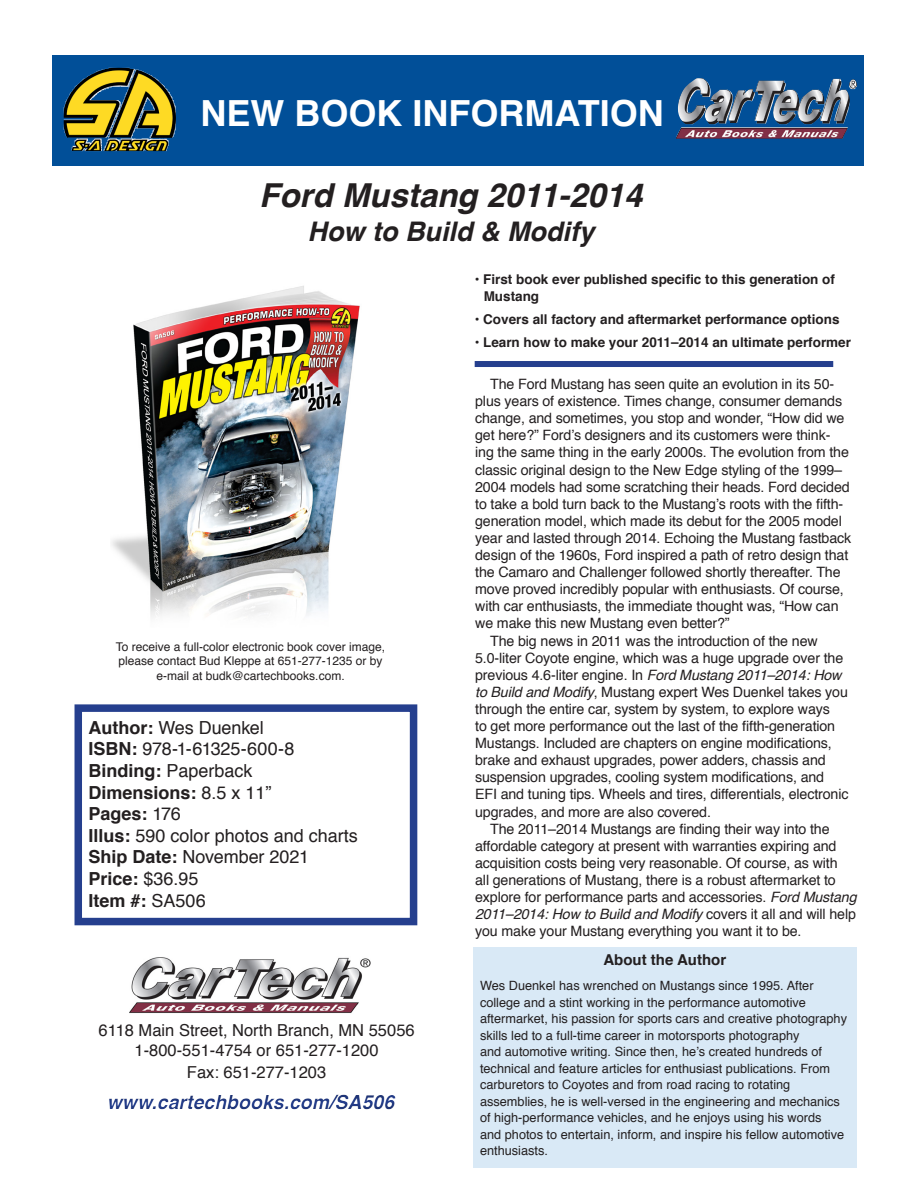
<style>
.page{position:relative;width:918px;height:1188px;background:#fff}
.page>*{position:absolute;margin:0;border:0;box-sizing:border-box;transform-origin:0 0}
.t1{font:700 36px "Helvetica";color:#fff}
.t2{font:italic 700 33px "Helvetica";color:#231f20}
.t3{font:italic 700 27px "Helvetica";color:#231f20}
.t4{font:italic 700 19.5px "Helvetica";color:#253f8e}
.t5{font:18px "Helvetica";color:#231f20}
.t6{font:700 18px "Helvetica";color:#231f20}
.t7{font:16.5px "Helvetica";color:#231f20}
.t8{font:700 15px "Helvetica";color:#231f20}
.t9{font:14.25px/17.1px "Helvetica";letter-spacing:-.01em;color:#231f20}
.t10{font:700 13.5px/16.2px "Helvetica";color:#231f20}
.Back_Cover_Copy{font:12.75px/16.5px "Helvetica";color:#231f20}
.t11{font:12px/14.4px "Helvetica";color:#231f20;text-align:center}
.s1{font-weight:700}
.s2{font-weight:400}
.s3{font-style:italic}
</style>
<div class="page">
<div style="left:52px;top:56px;width:812px;height:110px;background:#014f98"></div>
<div style="left:75px;top:704px;width:342px;height:221px;background:#fff;border:8px solid #253f8e"></div>
<img style="left:129px;top:957px;width:242px;height:56px">
<div style="left:475px;top:361px;width:358px;height:6px;background:#253f8e"></div>
<div style="left:473px;top:947px;width:383px;height:221px;background:#d9e9f6"></div>
<div style="left:94px;top:1085px;width:317px;height:43px;background:#231f20;opacity:.5"></div>
<img style="left:676px;top:78px;width:181px;height:61px">
<img style="left:111px;top:286px;width:249px;height:331px">
<img style="left:64px;top:122px;width:105px;height:29px">
<p class="t1" style="left:201px;top:84px;width:465px">NEW BOOK INFORMATION</p>
<p class="t2" style="left:259px;top:168px;width:385px">Ford Mustang 2011-2014</p>
<p class="t3" style="left:308px;top:210px;width:288px">How to Build &amp; Modify</p>
<p class="t11" style="left:116px;top:640px;width:271px">To receive a full-color electronic book cover image, please contact Bud Kleppe at 651-277-1235 or by e-mail at budk@cartechbooks.com.</p>
<p class="t5" style="left:89px;top:714px;width:177px"><span class="s1">Author:</span> Wes Duenkel</p>
<p class="t5" style="left:89px;top:735px;width:207px"><span class="s1">ISBN:</span> 978-1-61325-600-8</p>
<p class="t5" style="left:89px;top:757px;width:166px"><span class="s1">Binding:</span> Paperback</p>
<p class="t6" style="left:89px;top:778px;width:185px">Dimensions: <span class="s2">8.5 x 11”</span></p>
<p class="t6" style="left:89px;top:799px;width:94px">Pages: <span class="s2">176</span></p>
<p class="t5" style="left:89px;top:822px;width:271px"><span class="s1">Illus:</span> 590 color photos and charts</p>
<p class="t5" style="left:89px;top:843px;width:222px"><span class="s1">Ship Date:</span> November 2021</p>
<p class="t6" style="left:89px;top:864px;width:111px">Price: <span class="s2">$36.95</span></p>
<p class="t6" style="left:89px;top:886px;width:119px">Item #: <span class="s2">SA506</span></p>
<p class="t7" style="left:99px;top:1018px;width:318px">6118 Main Street, North Branch, MN 55056</p>
<p class="t7" style="left:135px;top:1038px;width:245px">1-800-551-4754 or 651-277-1200</p>
<p class="t7" style="left:187px;top:1059px;width:141px">Fax: 651-277-1203</p>
<h3 class="t4" style="left:107px;top:1086px;width:289px">www.cartechbooks.com/SA506</h3>
<p class="t10" style="left:484px;top:272px;width:353px;text-indent:-9px">• First book ever published specific to this generation of<br>Mustang</p>
<p class="t10" style="left:475px;top:311px;width:366px">• Covers all factory and aftermarket performance options</p>
<p class="t10" style="left:475px;top:334px;width:378px">• Learn how to make your 2011–2014 an ultimate performer</p>
<p class="t9" style="left:475px;top:376px;width:378px;text-indent:15px">The Ford Mustang has seen quite an evolution in its 50- plus years of existence. Times change, consumer demands change, and sometimes, you stop and wonder, “How did we get here?” Ford’s designers and its customers were think&shy;ing the same thing in the early 2000s. The evolution from the classic original design to the New Edge styling of the 1999– 2004 models had some scratching their heads. Ford decided to take a bold turn back to the Mustang’s roots with the fifth&shy;generation model, which made its debut for the 2005 model year and lasted through 2014. Echoing the Mustang fastback design of the 1960s, Ford inspired a path of retro design that the Camaro and Challenger followed shortly thereafter. The move proved incredibly popular with enthusiasts. Of course, with car enthusiasts, the immediate thought was, “How can we make this new Mustang even better?”</p>
<p class="t9" style="left:475px;top:632px;width:375px;text-indent:15px">The big news in 2011 was the introduction of the new 5.0-liter Coyote engine, which was a huge upgrade over the previous 4.6-liter engine. In <span class="s3">Ford Mustang 2011–2014: How to Build and Modify</span>, Mustang expert Wes Duenkel takes you through the entire car, system by system, to explore ways<br>to get more performance out the last of the fifth-generation Mustangs. Included are chapters on engine modifications, brake and exhaust upgrades, power adders, chassis and suspension upgrades, cooling system modifications, and EFI and tuning tips. Wheels and tires, differentials, electronic upgrades, and more are also covered.</p>
<p class="t9" style="left:475px;top:821px;width:383px;text-indent:15px">The 2011–2014 Mustangs are finding their way into the affordable category at present with warranties expiring and acquisition costs being very reasonable. Of course, as with<br>all generations of Mustang, there is a robust aftermarket to explore for performance parts and accessories. <span class="s3">Ford Mustang 2011–2014: How to Build and Modify</span> covers it all and will help you make your Mustang everything you want it to be.</p>
<p class="t8" style="left:603px;top:948px;width:124px">About the Author</p>
<p class="Back_Cover_Copy" style="left:480px;top:978px;width:335px">Wes Duenkel has wrenched on Mustangs since 1995. After</p>
<p class="Back_Cover_Copy" style="left:480px;top:995px;width:369px">college and a stint working in the performance automotive aftermarket, his passion for sports cars and creative photography skills led to a full-time career in motorsports photography<br>and automotive writing. Since then, he’s created hundreds of technical and feature articles for enthusiast publications. From</p>
<p class="Back_Cover_Copy" style="left:480px;top:1077px;width:312px">carburetors to Coyotes and from road racing to rotating</p>
<p class="Back_Cover_Copy" style="left:480px;top:1094px;width:366px">assemblies, he is well-versed in the engineering and mechanics of high-performance vehicles, and he enjoys using his words and photos to entertain, inform, and inspire his fellow automotive enthusiasts.</p>
</div>
